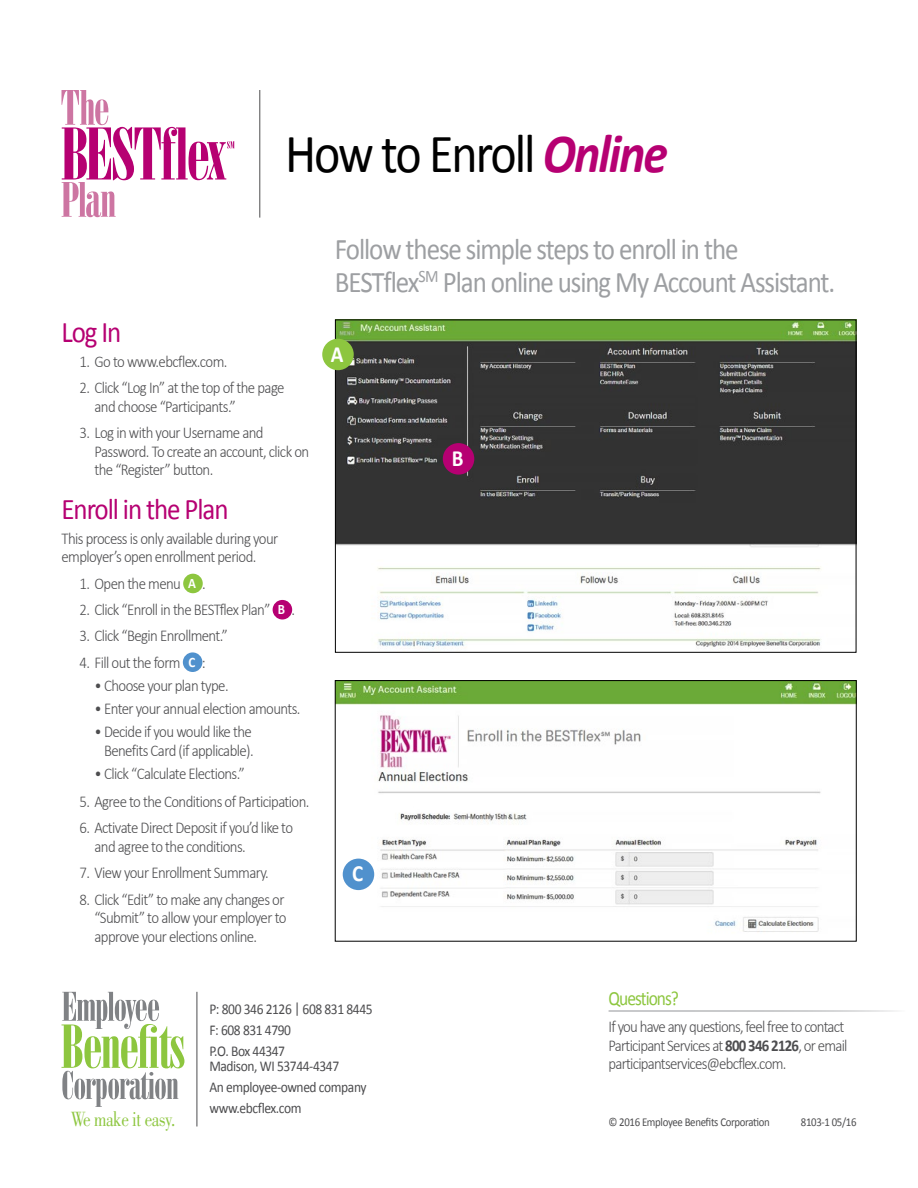
<style>
.page{position:relative;width:918px;height:1188px;background:#fff}
.page>*{position:absolute;margin:0;border:0;box-sizing:border-box;transform-origin:0 0}
.t1{font:55.5px "Calibri";letter-spacing:-.04em;color:#000;scale:.9 1}
.t2{font:30px/33px "Calibri";letter-spacing:-.04em;color:#9d9fa2;scale:.9 1}
.t3{font:30px "Calibri";letter-spacing:-.04em;color:#b60072;scale:.9 1}
.t4{font:700 23.25px "Calibri";color:#fff;scale:.9 1}
.t5{font:21.3px "Bodoni";letter-spacing:-.025em;color:#8dc63f;scale:.8 1}
.t6{font:20.25px "Calibri";letter-spacing:-.055em;color:#8dc63f;scale:.86 1}
.t7{font:300 16.5px/18.8px "Calibri";letter-spacing:-.04em;color:#4d4d4f;scale:.9 1}
.t8{font:15px/21px "Calibri";letter-spacing:-.03em;color:#4d4d4f;scale:.9 1}
.t9{font:12px "Calibri";letter-spacing:-.03em;color:#4d4d4f;scale:.9 1}
.s1{font-weight:700;font-style:italic;color:#b60072}
.s2{font-weight:700;font-size:14.4px;color:#fff}
.s3{font-weight:700}
</style>
<div class="page">
<div style="left:183px;top:574px;width:20px;height:19px;background:#8dc63f;border-radius:50%"></div>
<div style="left:273px;top:600px;width:19px;height:20px;background:#b60072;border-radius:50%"></div>
<div style="left:183px;top:652px;width:19px;height:20px;background:#5091cd;border-radius:50%"></div>
<svg style="left:61px;top:90px;width:174px;height:127px"></svg>
<hr style="left:259px;top:90px;width:1px;height:128px;background:#4d4d4f">
<svg style="left:62px;top:992px;width:122px;height:115px"></svg>
<hr style="left:197px;top:992px;width:1px;height:134px;background:#4d4d4f">
<img style="left:337px;top:682px;width:517px;height:250px">
<div style="left:335px;top:680px;width:521px;height:261px;border:1px solid #000"></div>
<img style="left:337px;top:322px;width:517px;height:328px">
<div style="left:322px;top:339px;width:32px;height:31px;background:#8dc63f;border-radius:50%"></div>
<div style="left:443px;top:443px;width:31px;height:32px;background:#b60072;border-radius:50%"></div>
<div style="left:343px;top:859px;width:31px;height:31px;background:#5091cd;border-radius:50%"></div>
<hr style="left:609px;top:1011px;width:296px;height:1px;background:#939598">
<h1 class="t1" style="left:285px;top:118px;width:427px">How to Enroll <span class="s1">Online</span></h1>
<h2 class="t3" style="left:62px;top:313px;width:68px">Log In</h2>
<p class="t7" style="left:79px;top:352px;width:166px">1. Go to www.ebcflex.com.</p>
<p class="t7" style="left:94px;top:378px;width:213px;text-indent:-15px">2. Click “Log In” at the top of the page and choose “Participants.”</p>
<p class="t7" style="left:94px;top:423px;width:240px;text-indent:-15px">3. Log in with your Username and<br>Password. To create an account, click on the “Register” button.</p>
<h2 class="t3" style="left:62px;top:490px;width:187px">Enroll in the Plan</h2>
<p class="t7" style="left:62px;top:529px;width:242px">This process is only available during your employer’s open enrollment period.</p>
<p class="t7" style="left:79px;top:574px;width:142px">1. Open the menu <span class="s2">A</span> .</p>
<p class="t7" style="left:79px;top:600px;width:241px">2. Click “Enroll in the BESTflex Plan” <span class="s2">B</span> .</p>
<p class="t7" style="left:79px;top:626px;width:166px">3. Click “Begin Enrollment.”</p>
<p class="t7" style="left:79px;top:652px;width:142px">4. Fill out the form <span class="s2">C</span> :</p>
<p class="t7" style="left:94px;top:676px;width:151px">• Choose your plan type.</p>
<p class="t7" style="left:94px;top:699px;width:230px">• Enter your annual election amounts.</p>
<p class="t7" style="left:94px;top:722px;width:178px;text-align:center">• Decide if you would like the<br>Benefits Card (if applicable).</p>
<p class="t7" style="left:95px;top:764px;width:168px">• Click “Calculate Elections.”</p>
<p class="t7" style="left:80px;top:792px;width:257px">5. Agree to the Conditions of Participation.</p>
<p class="t7" style="left:95px;top:818px;width:222px;text-indent:-15px">6. Activate Direct Deposit if you’d like to and agree to the conditions.</p>
<p class="t7" style="left:80px;top:863px;width:212px">7. View your Enrollment Summary.</p>
<p class="t7" style="left:95px;top:889px;width:215px;text-indent:-15px">8. Click “Edit” to make any changes or “Submit” to allow your employer to approve your elections online.</p>
<h2 class="t2" style="left:335px;top:232px;width:558px">Follow these simple steps to enroll in the<br>BESTflex<sup>SM</sup> Plan online using My Account Assistant.</h2>
<h3 class="t4" style="left:331px;top:339px;width:16px">A</h3>
<h3 class="t4" style="left:452px;top:443px;width:15px">B</h3>
<h3 class="t4" style="left:352px;top:859px;width:14px">C</h3>
<p class="t6" style="left:609px;top:986px;width:84px">Questions?</p>
<p class="t8" style="left:209px;top:998px;width:183px">P: 800 346 2126 | 608 831 8445<br>F: 608 831 4790<br>P.O. Box 44347</p>
<p class="t8" style="left:209px;top:1056px;width:176px">Madison, WI 53744-4347<br>An employee-owned company www.ebcflex.com</p>
<p class="t7" style="left:609px;top:1017px;width:267px">If you have any questions, feel free to contact<br>Participant Services at <span class="s3">800 346 2126</span>, or email participantservices@ebcflex.com.</p>
<p class="t5" style="left:71px;top:1107px;width:132px">We make it easy.</p>
<p class="t9" style="left:609px;top:1115px;width:181px">© 2016 Employee Benefits Corporation</p>
<p class="t9" style="left:801px;top:1115px;width:63px">8103-1 05/16</p>
</div>
